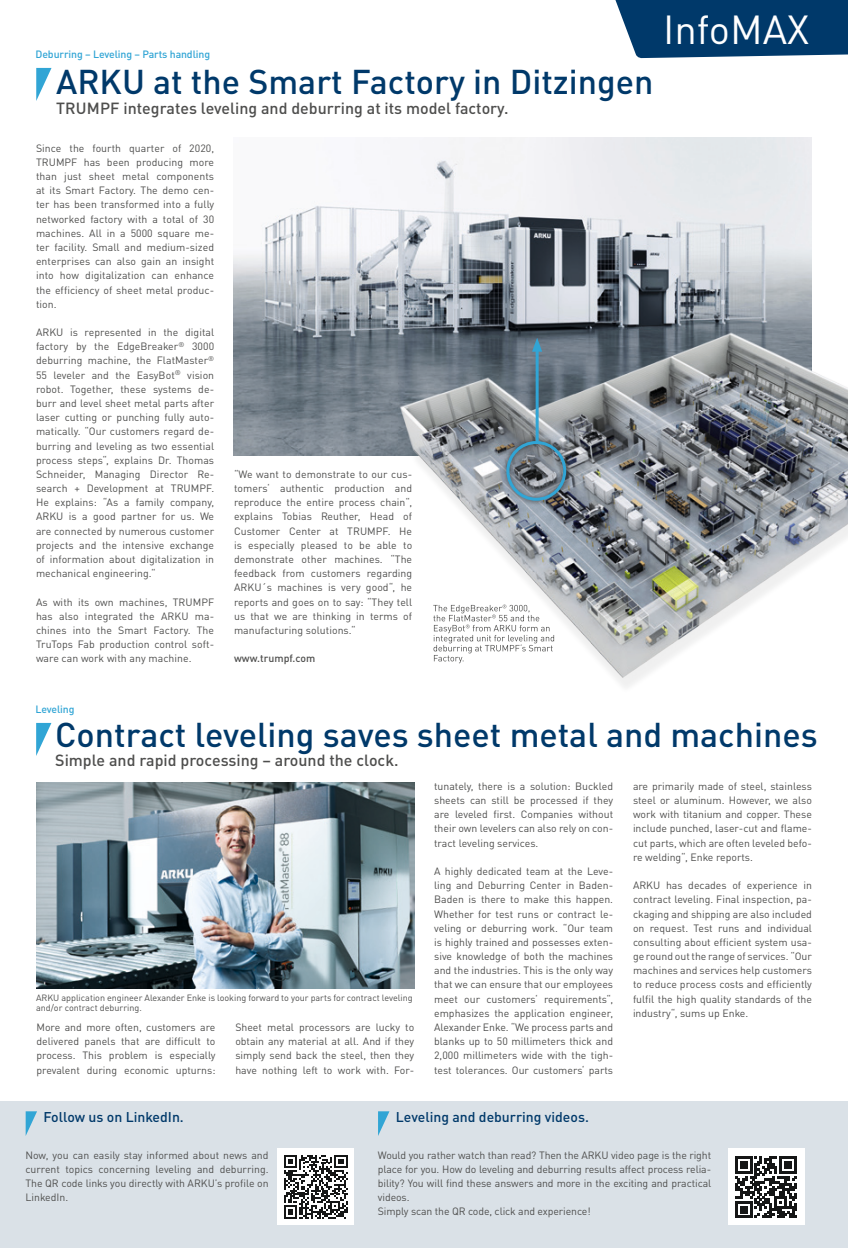
<style>
.page{position:relative;width:848px;height:1248px;background:#fff}
.page>*{position:absolute;margin:0;border:0;box-sizing:border-box;transform-origin:0 0}
.t1{font:40px "DINOT";color:#fff}
._1__Headline{font:500 34px "DINOT";color:#00396a}
._1__Headline-2{font:500 16px "DINOT";color:#4e4e4d}
.t2{font:500 14px "DINOT";color:#00396a}
._4__Fließtext{font:10.5px/14.2px "DINOT";color:#4e4e4d;text-align:justify}
._6__Ticker__Text{font:10.5px/14.2px "DINOT";letter-spacing:-.01em;color:#4e4e4d;text-align:justify}
._4__Fließtext-2{font:500 10.5px "DINOT";letter-spacing:-.01em;color:#31a5d5}
._4__Fließtext-3{font:500 10.5px "DINOT";letter-spacing:.005em;color:#4e4e4d}
._5__Bildunterschrift{font:9px/10px "DINOT";color:#4e4e4d}
</style>
<div class="page">
<svg style="left:615px;top:0;width:233px;height:58px;background:#134775"></svg>
<div style="left:0;top:1101px;width:848px;height:146px;background:#dae1e7"></div>
<svg style="left:26px;top:1111px;width:11px;height:24px"></svg>
<svg style="left:378px;top:1111px;width:11px;height:24px"></svg>
<svg style="left:36px;top:722px;width:15px;height:34px"></svg>
<svg style="left:36px;top:68px;width:16px;height:33px"></svg>
<img style="left:36px;top:782px;width:378px;height:206px">
<img style="left:234px;top:137px;width:578px;height:319px">
<img style="left:397px;top:321px;width:451px;height:366px">
<div style="left:277px;top:1147px;width:77px;height:77px;background:#fff"></div>
<svg style="left:284px;top:1155px;width:64px;height:63px"></svg>
<div style="left:727px;top:1147px;width:77px;height:77px;background:#fff"></div>
<div style="left:501px;top:436px;width:70px;height:70px;background:#151616;opacity:.77"></div>
<div style="left:506px;top:441px;width:60px;height:59px;border:3px solid #31a5d5;border-radius:50%"></div>
<hr style="left:535px;top:346px;width:3px;height:96px;background:#31a5d5">
<svg style="left:532px;top:338px;width:10px;height:13px"></svg>
<svg style="left:735px;top:1156px;width:62px;height:62px"></svg>
<svg style="left:433px;top:604px;width:121px;height:59px"></svg>
<p class="_4__Fließtext-2" style="left:36px;top:47px;width:176px">Deburring – Leveling – Parts handling</p>
<p class="_1__Headline" style="left:56px;top:60px;width:599px">ARKU at the Smart Factory in Ditzingen</p>
<p class="_1__Headline-2" style="left:56px;top:98px;width:454px">TRUMPF integrates leveling and deburring at its model factory.</p>
<p class="_4__Fließtext" style="left:36px;top:141px;width:180px">Since the fourth quarter of 2020, TRUMPF has been producing more than just sheet metal components at its Smart Factory. The demo cen&shy;ter has been transformed into a fully networked factory with a total of 30 machines. All in a 5000 square me&shy;ter facility. Small and medium-sized enterprises can also gain an insight into how digitalization can enhance the efficiency of sheet metal produc&shy;tion.</p>
<p class="_4__Fließtext" style="left:36px;top:325px;width:180px">ARKU is represented in the digital factory by the EdgeBreaker<sup>®</sup> 3000 deburring machine, the FlatMaster<sup>® </sup>55 leveler and the EasyBot<sup>®</sup> vision robot. Together, these systems de&shy;burr and level sheet metal parts after laser cutting or punching fully auto&shy;matically. “Our customers regard de&shy;burring and leveling as two essential process steps“, explains Dr. Thomas Schneider, Managing Director Re&shy;search + Development at TRUMPF.<br>He explains: “As a family company, ARKU is a good partner for us. We are connected by numerous customer projects and the intensive exchange of information about digitalization in mechanical engineering.“</p>
<p class="_4__Fließtext" style="left:36px;top:594px;width:180px">As with its own machines, TRUMPF has also integrated the ARKU ma&shy;chines into the Smart Factory. The TruTops Fab production control soft&shy;ware can work with any machine.</p>
<p class="_4__Fließtext-2" style="left:35px;top:702px;width:41px">Leveling</p>
<p class="_4__Fließtext" style="left:234px;top:467px;width:180px">“We want to demonstrate to our cus&shy;tomers‘ authentic production and reproduce the entire process chain“, explains Tobias Reuther, Head of Customer Center at TRUMPF. He is especially pleased to be able to demonstrate other machines. “The feedback from customers regarding ARKU´s machines is very good“, he reports and goes on to say: “They tell us that we are thinking in terms of manufacturing solutions.“</p>
<p class="_4__Fließtext-3" style="left:234px;top:651px;width:83px">www.trumpf.com</p>
<p class="t1" style="left:663px;top:4px;width:147px">InfoMAX</p>
<p class="_1__Headline" style="left:55px;top:713px;width:764px">Contract leveling saves sheet metal and machines</p>
<p class="_1__Headline-2" style="left:55px;top:750px;width:345px">Simple and rapid processing – around the clock.</p>
<p class="_5__Bildunterschrift" style="left:36px;top:992px;width:378px">ARKU application engineer Alexander Enke is looking forward to your parts for contract leveling and/or contract deburring.</p>
<p class="_4__Fließtext" style="left:36px;top:1019px;width:180px">More and more often, customers are delivered panels that are difficult to process. This problem is especially prevalent during economic upturns:</p>
<p class="_4__Fließtext" style="left:235px;top:1019px;width:180px">Sheet metal processors are lucky to obtain any material at all. And if they simply send back the steel, then they have nothing left to work with. For-</p>
<p class="_4__Fließtext" style="left:434px;top:778px;width:180px">tunately, there is a solution: Buckled sheets can still be processed if they are leveled first. Companies without their own levelers can also rely on con&shy;tract leveling services.</p>
<p class="_4__Fließtext" style="left:434px;top:863px;width:180px">A highly dedicated team at the Leve&shy;ling and Deburring Center in Baden-Baden is there to make this happen.<br>Whether for test runs or contract le&shy;veling or deburring work. “Our team is highly trained and possesses exten&shy;sive knowledge of both the machines and the industries. This is the only way that we can ensure that our employees meet our customers‘ requirements“, emphasizes the application engineer, Alexander Enke. “We process parts and blanks up to 50 millimeters thick and 2,000 millimeters wide with the tigh&shy;test tolerances. Our customers‘ parts</p>
<p class="t2" style="left:44px;top:1107px;width:142px">Follow us on LinkedIn.</p>
<p class="t2" style="left:396px;top:1107px;width:194px">Leveling and deburring videos.</p>
<p class="_4__Fließtext" style="left:633px;top:778px;width:180px">are primarily made of steel, stainless steel or aluminum. However, we also work with titanium and copper. These include punched, laser-cut and flame&shy;cut parts, which are often leveled befo&shy;re welding“, Enke reports.</p>
<p class="_4__Fließtext" style="left:633px;top:878px;width:180px">ARKU has decades of experience in contract leveling. Final inspection, pa&shy;ckaging and shipping are also included on request. Test runs and individual consulting about efficient system usa&shy;ge round out the range of services. “Our machines and services help customers to reduce process costs and efficiently fulfil the high quality standards of the industry“, sums up Enke.</p>
<p class="_6__Ticker__Text" style="left:25px;top:1147px;width:245px">Now, you can easily stay informed about news and current topics concerning leveling and deburring.<br>The QR code links you directly with ARKU’s profile on LinkedIn.</p>
<p class="_6__Ticker__Text" style="left:378px;top:1147px;width:335px">Would you rather watch than read? Then the ARKU video page is the right place for you. How do leveling and deburring results affect process relia&shy;bility? You will find these answers and more in the exciting and practical videos.</p>
<p class="_6__Ticker__Text" style="left:378px;top:1204px;width:214px">Simply scan the QR code, click and experience!</p>
</div>
